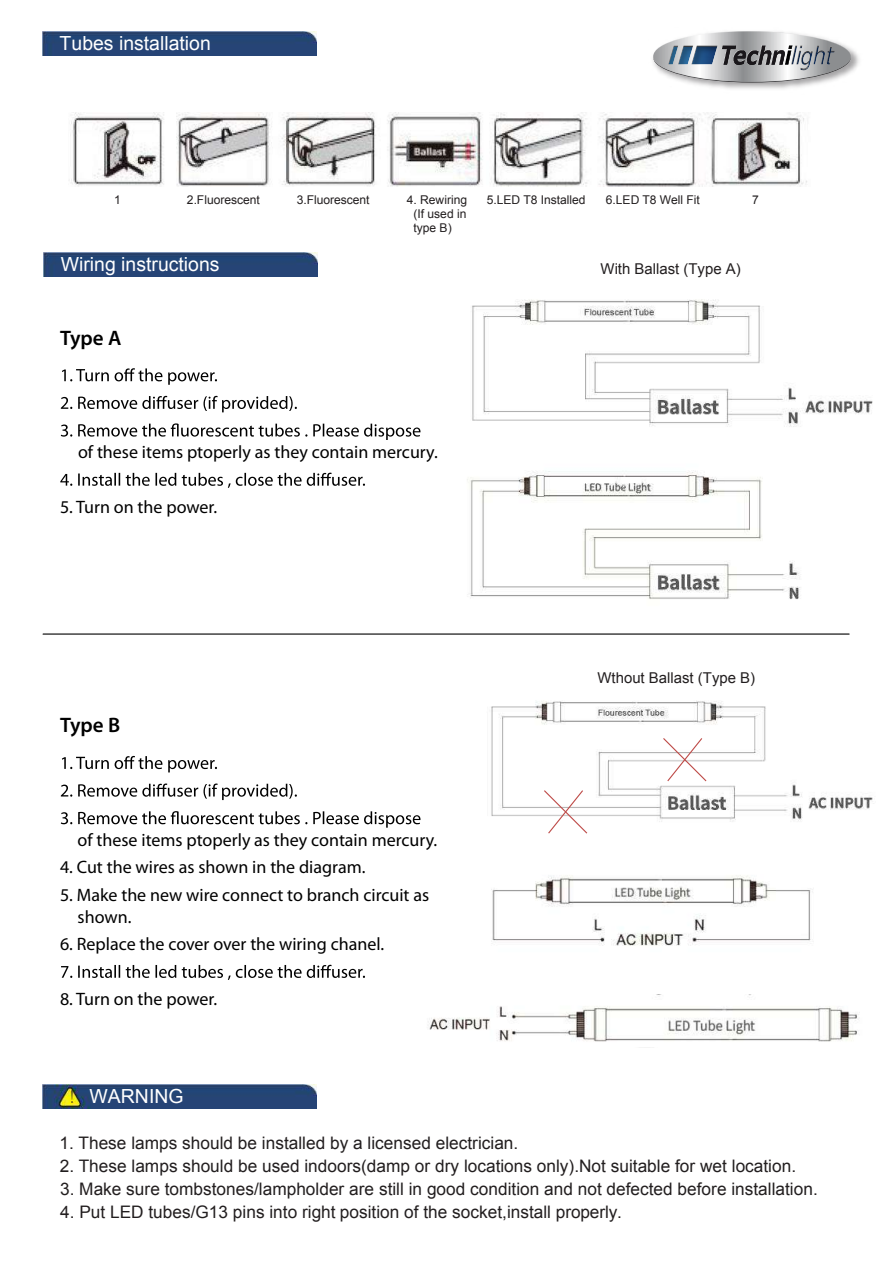
<style>
.page{position:relative;width:893px;height:1262px;background:#fff}
.page>*{position:absolute;margin:0;border:0;box-sizing:border-box;transform-origin:0 0}
.t1{font:600 21px "Myriad Pro";color:#000}
.t2{font:19.35px "Arial";color:#fff}
.t3{font:18px/21.6px "Myriad Pro";color:#000}
.t4{font:17.25px "Arial";color:#221e1f}
.t5{font:14.85px "Arial";color:#221e1f}
.t6{font:12.15px/14.5px "Arial";color:#221e1f;text-align:justify}
</style>
<div class="page">
<img style="left:70px;top:112px;width:737px;height:74px">
<img style="left:42px;top:1084px;width:274px;height:24px">
<img style="left:42px;top:32px;width:274px;height:24px">
<svg style="left:71px;top:1089px;width:2px;height:13px"></svg>
<img style="left:44px;top:253px;width:273px;height:24px">
<svg style="left:62px;top:368px;width:155px;height:17px"></svg>
<svg style="left:61px;top:396px;width:236px;height:16px"></svg>
<svg style="left:61px;top:423px;width:359px;height:17px"></svg>
<svg style="left:60px;top:472px;width:305px;height:16px"></svg>
<img style="left:491px;top:875px;width:322px;height:71px">
<img style="left:428px;top:994px;width:432px;height:48px">
<img style="left:491px;top:700px;width:382px;height:134px">
<svg style="left:544px;top:790px;width:43px;height:43px"></svg>
<svg style="left:663px;top:738px;width:43px;height:43px"></svg>
<img style="left:472px;top:299px;width:401px;height:128px">
<img style="left:467px;top:471px;width:334px;height:128px">
<svg style="left:62px;top:756px;width:155px;height:16px"></svg>
<svg style="left:61px;top:783px;width:236px;height:17px"></svg>
<svg style="left:61px;top:811px;width:359px;height:16px"></svg>
<svg style="left:61px;top:964px;width:304px;height:16px"></svg>
<hr style="left:43px;top:633px;width:806px;height:1px;background:#000">
<img style="left:652px;top:48px;width:207px;height:41px">
<svg style="left:653px;top:31px;width:198px;height:51px"></svg>
<p class="t2" style="left:60px;top:30px;width:153px">Tubes installation</p>
<p class="t6" style="left:114px;top:192px;width:8px">1</p>
<p class="t6" style="left:187px;top:192px;width:74px">2. Fluorescent</p>
<p class="t6" style="left:297px;top:192px;width:74px">3.Fluorescent</p>
<p class="t6" style="left:413px;top:192px;width:55px;text-indent:-7px">4. Rewiring (If used in type B)</p>
<p class="t6" style="left:487px;top:192px;width:100px">5. LED T8 Installed</p>
<p class="t6" style="left:606px;top:192px;width:95px">6. LED T8 Well Fit</p>
<p class="t6" style="left:752px;top:192px;width:8px">7</p>
<p class="t2" style="left:61px;top:251px;width:160px">Wiring instructions</p>
<p class="t1" style="left:60px;top:326px;width:63px">Type A</p>
<p class="t3" style="left:78px;top:441px;width:361px">of these items ptoperly as they contain mercury.</p>
<p class="t3" style="left:60px;top:497px;width:159px">5. Turn on the power.</p>
<p class="t1" style="left:60px;top:713px;width:62px">Type B</p>
<p class="t3" style="left:77px;top:829px;width:361px">of these items ptoperly as they contain mercury.</p>
<p class="t3" style="left:60px;top:857px;width:307px">4. Cut the wires as shown in the diagram.</p>
<p class="t3" style="left:77px;top:884px;width:353px;text-indent:-17px">5. Make the new wire connect to branch circuit as shown.</p>
<p class="t3" style="left:60px;top:933px;width:326px">6. Replace the cover over the wiring chanel.</p>
<p class="t3" style="left:60px;top:988px;width:159px">8. Turn on the power.</p>
<p class="t5" style="left:600px;top:259px;width:142px">With Ballast (Type A)</p>
<p class="t5" style="left:597px;top:668px;width:159px">Wthout Ballast (Type B)</p>
<p class="t2" style="left:89px;top:1083px;width:96px">WARNING</p>
<p class="t4" style="left:60px;top:1131px;width:460px">1. These lamps should be installed by a licensed electrician.</p>
<p class="t4" style="left:60px;top:1154px;width:737px">2. These lamps should be used indoors(damp or dry locations only).Not suitable for wet location.</p>
<p class="t4" style="left:60px;top:1177px;width:759px">3. Make sure tombstones/lampholder are still in good condition and not defected before installation.</p>
<p class="t4" style="left:60px;top:1200px;width:563px">4. Put LED tubes/G13 pins into right position of the socket,install properly.</p>
</div>
